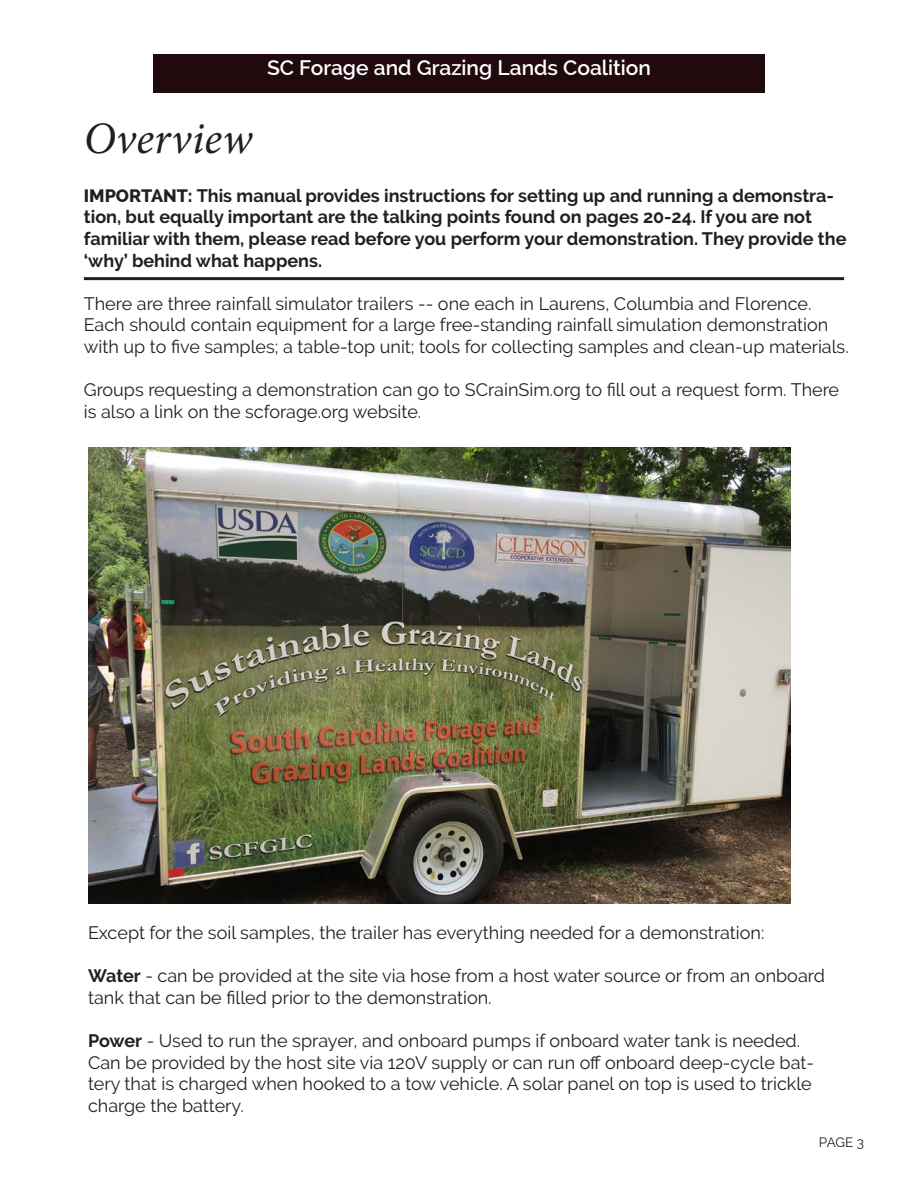
<style>
.page{position:relative;width:918px;height:1188px;background:#fff}
.page>*{position:absolute;margin:0;border:0;box-sizing:border-box;transform-origin:0 0}
.t1{font:italic 45px "Minion Pro";letter-spacing:.005em;color:#231f20}
.t2{font:600 21px "Raleway";color:#fff}
.t3{font:18px/21.6px "Raleway";color:#231f20}
.t4{font:700 18px/21.6px "Raleway";color:#231f20}
.t5{font:13.5px "Raleway";color:#231f20}
.s1{font-weight:800}
.s2{font-weight:700}
</style>
<div class="page">
<img style="left:88px;top:447px;width:703px;height:457px">
<div style="left:153px;top:54px;width:612px;height:39px;background:#210a0d"></div>
<hr style="left:84px;top:277px;width:760px;height:3px;background:#231f20">
<p class="t2" style="left:267px;top:56px;width:385px">SC Forage and Grazing Lands Coalition</p>
<p class="t1" style="left:84px;top:108px;width:170px">Overview</p>
<p class="t4" style="left:84px;top:185px;width:764px"><span class="s1">IMPORTANT:</span> This manual provides instructions for setting up and running a demonstra&shy;tion, but equally important are the talking points found on pages 20-24. If you are not familiar with them, please read before you perform your demonstration. They provide the ‘why’ behind what happens.</p>
<p class="t3" style="left:84px;top:293px;width:766px">There are three rainfall simulator trailers -- one each in Laurens, Columbia and Florence.<br>Each should contain equipment for a large free-standing rainfall simulation demonstration with up to five samples; a table-top unit; tools for collecting samples and clean-up materials.</p>
<p class="t3" style="left:84px;top:379px;width:757px">Groups requesting a demonstration can go to SCrainSim.org to fill out a request form. There is also a link on the scforage.org website.</p>
<p class="t3" style="left:88px;top:922px;width:678px">Except for the soil samples, the trailer has everything needed for a demonstration:</p>
<p class="t3" style="left:88px;top:965px;width:738px"><span class="s2">Water</span> - can be provided at the site via hose from a host water source or from an onboard tank that can be filled prior to the demonstration.</p>
<p class="t3" style="left:88px;top:1030px;width:727px"><span class="s2">Power</span> - Used to run the sprayer, and onboard pumps if onboard water tank is needed.<br>Can be provided by the host site via 120V supply or can run off onboard deep-cycle bat&shy;tery that is charged when hooked to a tow vehicle. A solar panel on top is used to trickle charge the battery.</p>
<p class="t5" style="left:819px;top:1134px;width:47px">PAGE 3</p>
</div>
